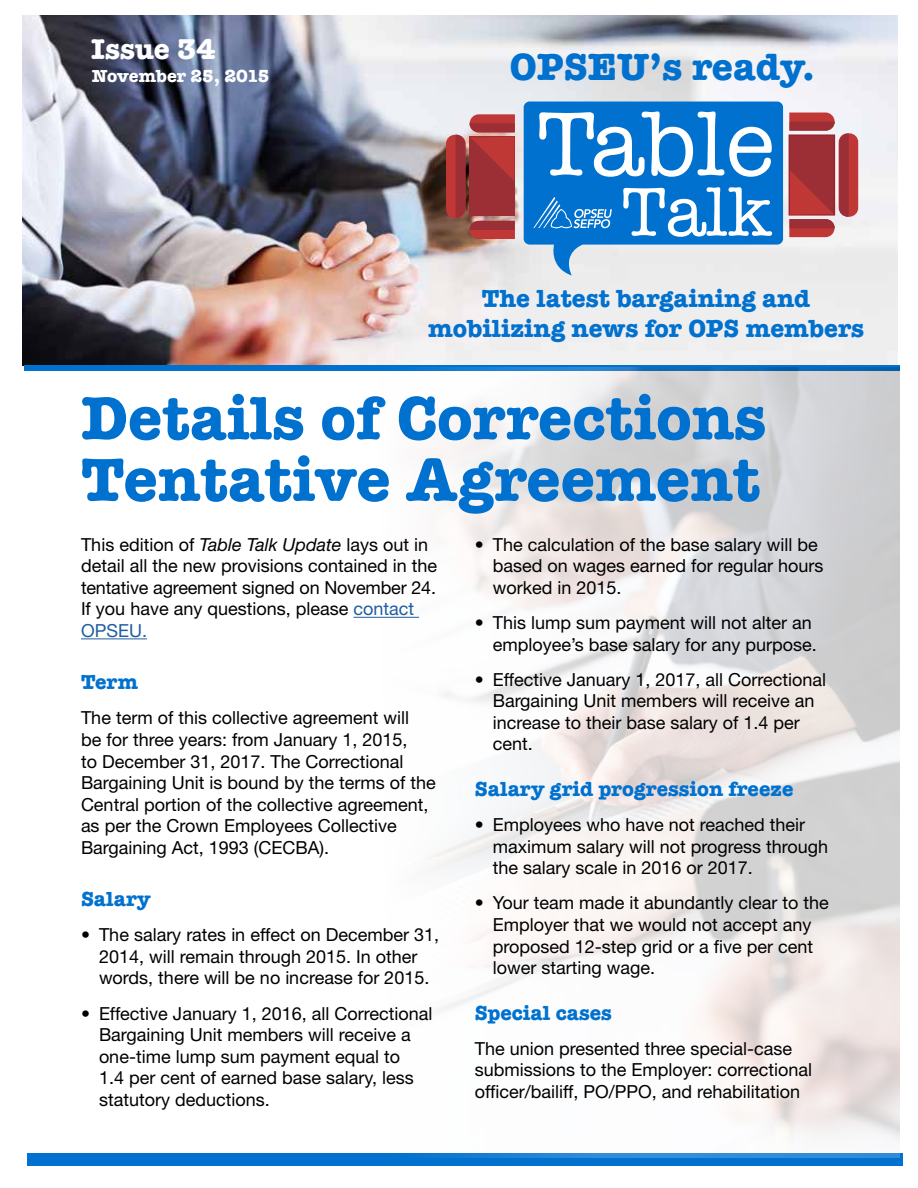
<style>
.page{position:relative;width:918px;height:1188px;background:#fff}
.page>*{position:absolute;margin:0;border:0;box-sizing:border-box;transform-origin:0 0}
.t1{font:93.6px "American Typewriter";color:#fff}
.t2{font:71.1px "American Typewriter";color:#fff}
.t3{font:700 63px/61.5px "American Typewriter";color:#0071ce}
.t4{font:700 39px "American Typewriter";color:#0071ce}
.t5{font:700 29.4px "American Typewriter";color:#fff}
.t6{font:700 25.5px/30.6px "American Typewriter";color:#0071ce;text-align:center}
.t7{font:700 21px "American Typewriter";color:#0071ce}
.t8{font:18px/21.6px "Helvetica Neue LT Std";color:#000}
.t9{font:700 18px "American Typewriter";color:#fff}
.s1{font-style:italic}
.s2{color:#215e9e}
</style>
<div class="page">
<img style="left:23px;top:15px;width:874px;height:351px">
<div style="left:446px;top:135px;width:20px;height:83px;background:#c03835;border-radius:9px"></div>
<svg style="left:455px;top:114px;width:60px;height:125px;background:#a84445"></svg>
<div style="left:839px;top:133px;width:19px;height:84px;background:#c03835;border-radius:9px"></div>
<svg style="left:789px;top:113px;width:60px;height:124px;background:#b35256"></svg>
<svg style="left:524px;top:102px;width:259px;height:174px;background:#2a87d3"></svg>
<svg style="left:533px;top:197px;width:79px;height:33px;background:#2f8bd7"></svg>
<div style="left:25px;top:366px;width:875px;height:5px;background:#0071ce"></div>
<div style="left:27px;top:1153px;width:875px;height:12px;background:#0071ce"></div>
<img style="left:353px;top:367px;width:546px;height:791px">
<hr style="left:353px;top:617px;width:66px;height:1px;background:#215e9e">
<hr style="left:81px;top:638px;width:66px;height:1px;background:#215e9e">
<h3 class="t5" style="left:91px;top:23px;width:126px">Issue 34</h3>
<p class="t9" style="left:92px;top:60px;width:179px">November 25, 2015</p>
<h3 class="t4" style="left:510px;top:34px;width:307px">OPSEU’s ready.</h3>
<h1 class="t1" style="left:537px;top:72px;width:240px">Table</h1>
<h2 class="t2" style="left:621px;top:158px;width:152px">Talk</h2>
<h3 class="t6" style="left:428px;top:282px;width:437px">The latest bargaining and mobilizing news for OPS members</h3>
<h3 class="t3" style="left:81px;top:384px;width:687px">Details of Corrections<br>Tentative Agreement</h3>
<p class="t8" style="left:81px;top:533px;width:358px">This edition of <span class="s1">Table Talk Update</span> lays out in detail all the new provisions contained in the tentative agreement signed on November 24.<br>If you have any questions, please <span class="s2">contact OPSEU.</span></p>
<p class="t7" style="left:81px;top:664px;width:58px">Term</p>
<p class="t8" style="left:81px;top:707px;width:356px">The term of this collective agreement will<br>be for three years: from January 1, 2015,<br>to December 31, 2017. The Correctional Bargaining Unit is bound by the terms of the Central portion of the collective agreement, as per the Crown Employees Collective Bargaining Act, 1993 (CECBA).</p>
<p class="t7" style="left:81px;top:881px;width:71px">Salary</p>
<p class="t8" style="left:81px;top:924px;width:360px;text-align:center">• The salary rates in effect on December 31,<br>2014, will remain through 2015. In other words, there will be no increase for 2015.</p>
<p class="t8" style="left:99px;top:1002px;width:335px;text-indent:-18px">• Effective January 1, 2016, all Correctional Bargaining Unit members will receive a one-time lump sum payment equal to<br>1.4 per cent of earned base salary, less statutory deductions.</p>
<p class="t8" style="left:493px;top:533px;width:332px;text-indent:-18px">• The calculation of the base salary will be based on wages earned for regular hours worked in 2015.</p>
<p class="t8" style="left:475px;top:612px;width:344px;text-align:right">• This lump sum payment will not alter an employee’s base salary for any purpose.</p>
<p class="t8" style="left:493px;top:668px;width:335px;text-indent:-18px">• Effective January 1, 2017, all Correctional<br>Bargaining Unit members will receive an increase to their base salary of 1.4 per cent.</p>
<p class="t7" style="left:475px;top:771px;width:320px">Salary grid progression freeze</p>
<p class="t8" style="left:493px;top:814px;width:337px;text-indent:-18px">• Employees who have not reached their maximum salary will not progress through the salary scale in 2016 or 2017.</p>
<p class="t8" style="left:493px;top:892px;width:338px;text-indent:-18px">• Your team made it abundantly clear to the Employer that we would not accept any proposed 12-step grid or a five per cent lower starting wage.</p>
<p class="t7" style="left:475px;top:994px;width:139px">Special cases</p>
<p class="t8" style="left:475px;top:1037px;width:339px">The union presented three special-case submissions to the Employer: correctional officer/bailiff, PO/PPO, and rehabilitation</p>
</div>
